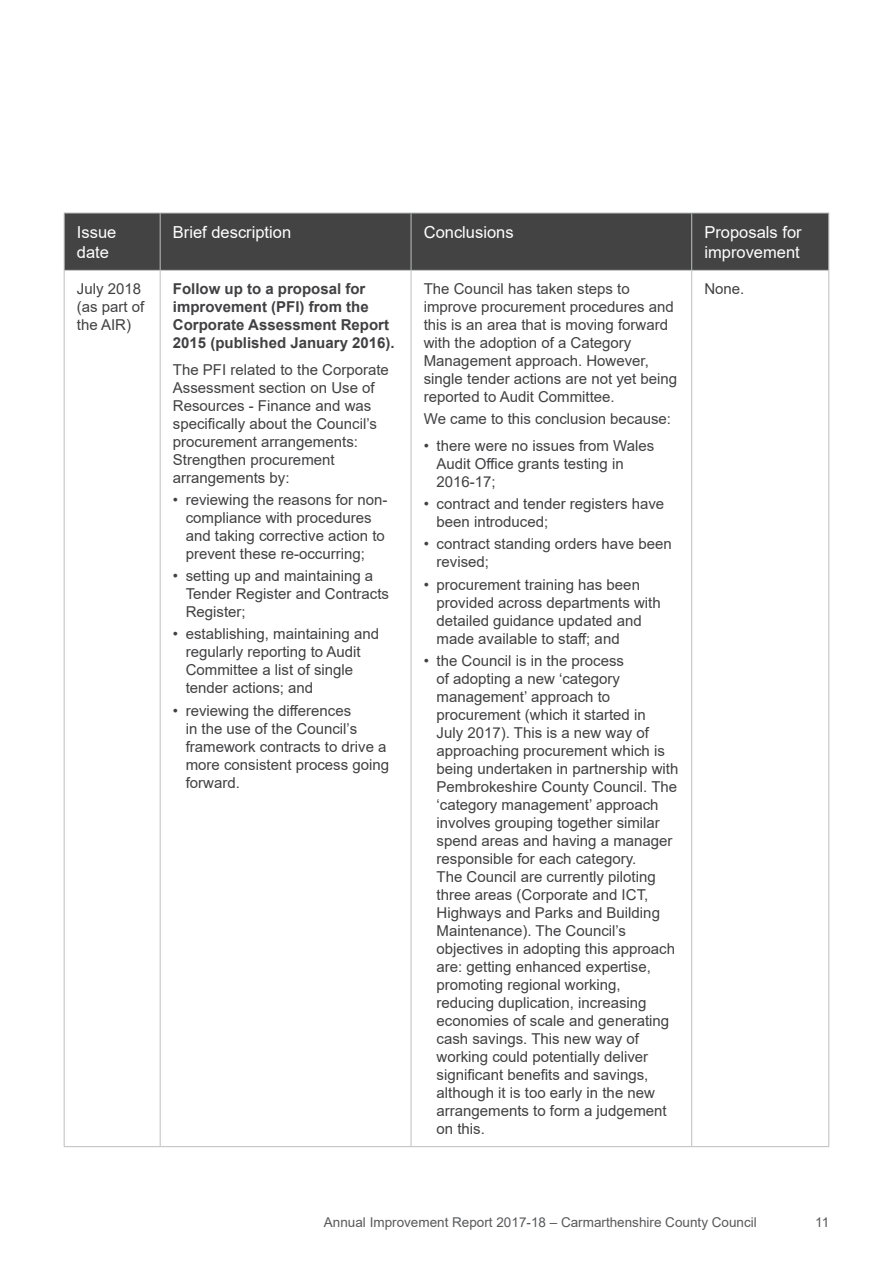
<style>
.page{position:relative;width:893px;height:1263px;background:#fff}
.page>*{position:absolute;margin:0;border:0;box-sizing:border-box;transform-origin:0 0}
.t1{font:16.5px/19.8px "Arial";color:#fff}
.t2{font:15px/18px "Arial";color:#414042}
.t3{font:700 15px/18px "Arial";color:#414042}
.t4{font:13.5px "Arial";color:#58595b}
</style>
<div class="page">
<div style="left:65px;top:214px;width:763px;height:56px;background:#434343"></div>
<hr style="left:64px;top:213px;width:96px;height:1px;background:#bcbec0">
<hr style="left:64px;top:213px;width:1px;height:57px;background:#bcbec0">
<hr style="left:160px;top:213px;width:251px;height:1px;background:#bcbec0">
<hr style="left:160px;top:213px;width:1px;height:57px;background:#bcbec0">
<hr style="left:411px;top:213px;width:281px;height:1px;background:#bcbec0">
<hr style="left:411px;top:213px;width:1px;height:57px;background:#bcbec0">
<hr style="left:692px;top:213px;width:137px;height:1px;background:#bcbec0">
<hr style="left:691px;top:213px;width:1px;height:57px;background:#bcbec0">
<hr style="left:828px;top:213px;width:1px;height:57px;background:#bcbec0">
<hr style="left:64px;top:270px;width:96px;height:1px;background:#bcbec0">
<hr style="left:64px;top:271px;width:1px;height:875px;background:#bcbec0">
<hr style="left:160px;top:270px;width:251px;height:1px;background:#bcbec0">
<hr style="left:160px;top:271px;width:1px;height:875px;background:#bcbec0">
<hr style="left:411px;top:270px;width:281px;height:1px;background:#bcbec0">
<hr style="left:411px;top:271px;width:1px;height:875px;background:#bcbec0">
<hr style="left:692px;top:270px;width:137px;height:1px;background:#bcbec0">
<hr style="left:691px;top:271px;width:1px;height:875px;background:#bcbec0">
<hr style="left:828px;top:271px;width:1px;height:875px;background:#bcbec0">
<hr style="left:64px;top:1146px;width:96px;height:1px;background:#bcbec0">
<hr style="left:160px;top:1146px;width:251px;height:1px;background:#bcbec0">
<hr style="left:411px;top:1146px;width:281px;height:1px;background:#bcbec0">
<hr style="left:692px;top:1146px;width:137px;height:1px;background:#bcbec0">
<p class="t1" style="left:77px;top:222px;width:41px">Issue date</p>
<p class="t1" style="left:173px;top:222px;width:120px">Brief description</p>
<p class="t1" style="left:424px;top:222px;width:91px">Conclusions</p>
<p class="t1" style="left:704px;top:222px;width:99px">Proposals for improvement</p>
<p class="t2" style="left:77px;top:280px;width:69px">July 2018 (as part of the AIR)</p>
<p class="t3" style="left:173px;top:280px;width:223px">Follow up to a proposal for improvement (PFI) from the<br>Corporate Assessment Report<br>2015 (published January 2016).</p>
<p class="t2" style="left:173px;top:360px;width:217px">The PFI related to the Corporate<br>Assessment section on Use of<br>Resources - Finance and was specifically about the Council’s procurement arrangements:<br>Strengthen procurement arrangements by:</p>
<p class="t2" style="left:186px;top:490px;width:203px;text-indent:-13px">• reviewing the reasons for non&shy;compliance with procedures and taking corrective action to prevent these re-occurring;</p>
<p class="t2" style="left:186px;top:567px;width:205px;text-indent:-13px">• setting up and maintaining a<br>Tender Register and Contracts<br>Register;</p>
<p class="t2" style="left:186px;top:625px;width:195px;text-indent:-13px">• establishing, maintaining and regularly reporting to Audit<br>Committee a list of single tender actions; and</p>
<p class="t2" style="left:186px;top:701px;width:205px;text-indent:-13px">• reviewing the differences<br>in the use of the Council’s framework contracts to drive a more consistent process going forward.</p>
<p class="t2" style="left:424px;top:280px;width:255px">The Council has taken steps to improve procurement procedures and this is an area that is moving forward with the adoption of a Category Management approach. However, single tender actions are not yet being reported to Audit Committee.</p>
<p class="t2" style="left:424px;top:410px;width:249px">We came to this conclusion because:</p>
<p class="t2" style="left:437px;top:436px;width:219px;text-indent:-13px">• there were no issues from Wales<br>Audit Office grants testing in<br>2016-17;</p>
<p class="t2" style="left:437px;top:495px;width:229px;text-indent:-13px">• contract and tender registers have been introduced;</p>
<p class="t2" style="left:437px;top:535px;width:237px;text-indent:-13px">• contract standing orders have been revised;</p>
<p class="t2" style="left:437px;top:575px;width:226px;text-indent:-13px">• procurement training has been provided across departments with detailed guidance updated and made available to staff; and</p>
<p class="t2" style="left:437px;top:651px;width:243px;text-indent:-13px">• the Council is in the process<br>of adopting a new ‘category management’ approach to procurement (which it started in<br>July 2017). This is a new way of approaching procurement which is being undertaken in partnership with<br>Pembrokeshire County Council. The ‘category management’ approach involves grouping together similar spend areas and having a manager responsible for each category.<br>The Council are currently piloting three areas (Corporate and ICT,<br>Highways and Parks and Building<br>Maintenance). The Council’s objectives in adopting this approach are: getting enhanced expertise, promoting regional working, reducing duplication, increasing economies of scale and generating cash savings. This new way of working could potentially deliver significant benefits and savings, although it is too early in the new arrangements to form a judgement on this.</p>
<p class="t2" style="left:704px;top:280px;width:42px">None.</p>
<p class="t4" style="left:324px;top:1213px;width:434px">Annual Improvement Report 2017-18 – Carmarthenshire County Council</p>
<p class="t4" style="left:815px;top:1213px;width:16px">11</p>
</div>
